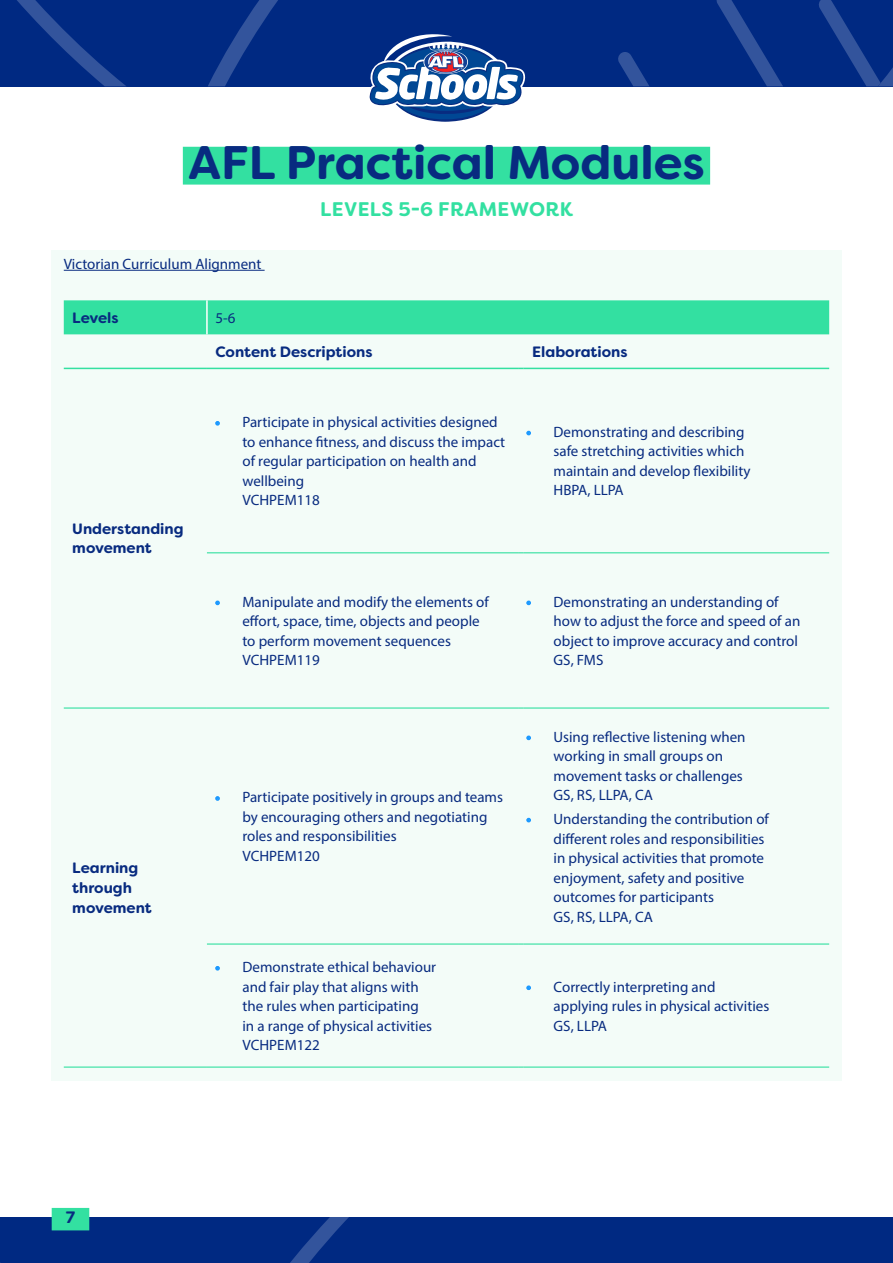
<style>
.page{position:relative;width:893px;height:1263px;background:#fff}
.page>*{position:absolute;margin:0;border:0;box-sizing:border-box;transform-origin:0 0}
.t1{font:700 47.1px "Filson Soft";color:#082b80}
.t2{font:700 19.65px "Filson Soft";letter-spacing:.02em;color:#33e0a1}
.t3{font:700 16.5px "Filson Soft";color:#082b80}
.t4{font:15px/19.5px "Myriad Pro";color:#082b80}
.t5{font:700 15px/19.5px "Filson Soft";color:#082b80}
.s1{color:#1c99ff}
</style>
<div class="page">
<div style="left:0;top:1217px;width:893px;height:46px;background:#002982"></div>
<svg style="left:0;top:1217px;width:349px;height:46px"></svg>
<div style="left:0;top:0;width:893px;height:86px;background:#002982"></div>
<svg style="left:17px;top:0;width:261px;height:86px"></svg>
<svg style="left:618px;top:0;width:275px;height:86px"></svg>
<svg style="left:368px;top:34px;width:157px;height:88px"></svg>
<div style="left:52px;top:1208px;width:37px;height:22px;background:#33e0a1"></div>
<div style="left:183px;top:147px;width:527px;height:38px;background:#33e0a1"></div>
<div style="left:51px;top:250px;width:791px;height:830px;background:#f3fcf8"></div>
<hr style="left:64px;top:270px;width:201px;height:1px;background:#082b80">
<div style="left:64px;top:300px;width:765px;height:34px;background:#33e0a1"></div>
<hr style="left:206px;top:300px;width:2px;height:34px;background:#fff">
<hr style="left:207px;top:552px;width:311px;height:1px;background:#33e0a1">
<hr style="left:524px;top:552px;width:305px;height:1px;background:#33e0a1">
<hr style="left:64px;top:707px;width:143px;height:2px;background:#33e0a1">
<hr style="left:207px;top:707px;width:311px;height:2px;background:#33e0a1">
<svg style="left:518px;top:707px;width:6px;height:2px"></svg>
<hr style="left:524px;top:707px;width:305px;height:2px;background:#33e0a1">
<hr style="left:207px;top:943px;width:311px;height:1px;background:#33e0a1">
<hr style="left:524px;top:943px;width:305px;height:1px;background:#33e0a1">
<hr style="left:64px;top:1066px;width:143px;height:2px;background:#33e0a1">
<hr style="left:207px;top:1066px;width:311px;height:2px;background:#33e0a1">
<svg style="left:518px;top:1066px;width:6px;height:2px"></svg>
<hr style="left:524px;top:1066px;width:305px;height:2px;background:#33e0a1">
<hr style="left:64px;top:368px;width:143px;height:1px;background:#33e0a1">
<hr style="left:207px;top:368px;width:311px;height:1px;background:#33e0a1">
<hr style="left:524px;top:368px;width:305px;height:1px;background:#33e0a1">
<h1 class="t1" style="left:188px;top:132px;width:518px">AFL Practical Modules</h1>
<p class="t4" style="left:64px;top:254px;width:199px">Victorian Curriculum Alignment</p>
<h2 class="t2" style="left:320px;top:196px;width:254px">LEVELS 5-6 FRAMEWORK</h2>
<p class="t5" style="left:72px;top:308px;width:48px">Levels</p>
<p class="t4" style="left:215px;top:308px;width:21px">5-6</p>
<p class="t5" style="left:215px;top:342px;width:159px">Content Descriptions</p>
<p class="t5" style="left:532px;top:342px;width:97px">Elaborations</p>
<p class="t5" style="left:72px;top:519px;width:113px">Understanding movement</p>
<p class="t5" style="left:72px;top:858px;width:81px">Learning through movement</p>
<p class="t4" style="left:242px;top:412px;width:264px;text-indent:-27px"><span class="s1">•</span> Participate in physical activities designed to enhance fitness, and discuss the impact of regular participation on health and wellbeing<br>VCHPEM118</p>
<p class="t4" style="left:554px;top:422px;width:198px;text-indent:-27px"><span class="s1">•</span> Demonstrating and describing safe stretching activities which maintain and develop flexibility<br>HBPA, LLPA</p>
<p class="t4" style="left:242px;top:592px;width:248px;text-indent:-27px"><span class="s1">•</span> Manipulate and modify the elements of effort, space, time, objects and people to perform movement sequences<br>VCHPEM119</p>
<p class="t4" style="left:554px;top:592px;width:248px;text-indent:-27px"><span class="s1">•</span> Demonstrating an understanding of how to adjust the force and speed of an object to improve accuracy and control<br>GS, FMS</p>
<p class="t4" style="left:242px;top:787px;width:262px;text-indent:-27px"><span class="s1">•</span> Participate positively in groups and teams by encouraging others and negotiating roles and responsibilities<br>VCHPEM120</p>
<p class="t4" style="left:242px;top:957px;width:195px;text-indent:-27px"><span class="s1">•</span> Demonstrate ethical behaviour and fair play that aligns with the rules when participating<br>in a range of physical activities<br>VCHPEM122</p>
<p class="t4" style="left:554px;top:727px;width:194px;text-indent:-27px"><span class="s1">•</span> Using reflective listening when working in small groups on movement tasks or challenges<br>GS, RS, LLPA, CA</p>
<p class="t4" style="left:554px;top:809px;width:217px;text-indent:-27px"><span class="s1">•</span> Understanding the contribution of different roles and responsibilities in physical activities that promote enjoyment, safety and positive outcomes for participants<br>GS, RS, LLPA, CA</p>
<p class="t4" style="left:554px;top:977px;width:217px;text-indent:-27px"><span class="s1">•</span> Correctly interpreting and applying rules in physical activities<br>GS, LLPA</p>
<p class="t3" style="left:66px;top:1206px;width:11px">7</p>
</div>
